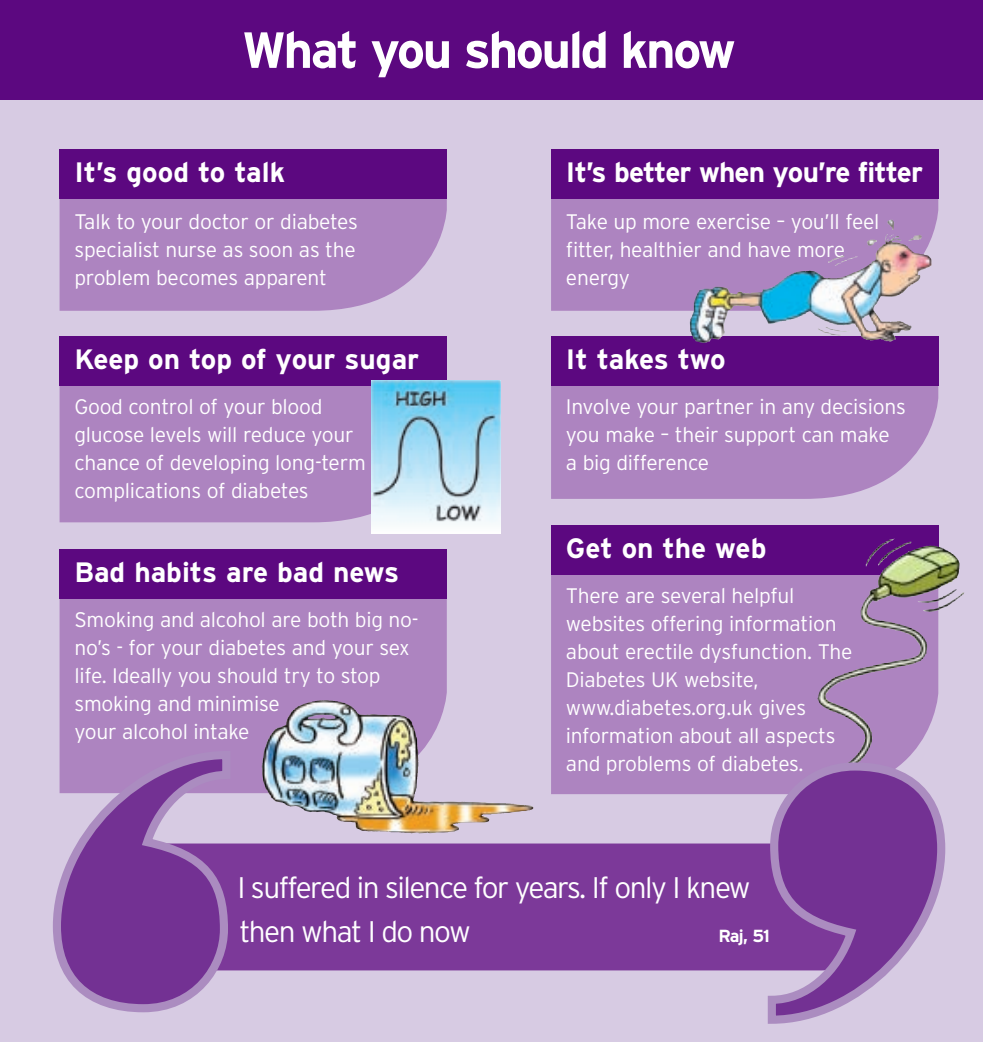
<style>
.page{position:relative;width:983px;height:1042px;background:#fff}
.page>*{position:absolute;margin:0;border:0;box-sizing:border-box;transform-origin:0 0}
.t1{font:700 50.75px "Interstate";letter-spacing:-.05em;color:#fff}
.t2{font:300 29.75px/43.8px "Interstate";letter-spacing:-.05em;color:#fff}
.t3{font:700 28px "Interstate";letter-spacing:-.01em;color:#fff}
.t4{font:700 28px "Interstate";letter-spacing:-.03em;color:#fff}
.t5{font:300 21px/28px "Interstate";letter-spacing:-.015em;color:#fff}
.t6{font:700 17.5px "Interstate";color:#fff}
</style>
<div class="page">
<div style="left:0;top:99px;width:982px;height:943px;background:#d7cbe3"></div>
<div style="left:0;top:0;width:982px;height:99px;background:#5c0880"></div>
<svg style="left:60px;top:198px;width:386px;height:113px;background:#ae87c1"></svg>
<div style="left:60px;top:149px;width:386px;height:49px;background:#5c0880"></div>
<svg style="left:551px;top:198px;width:387px;height:113px;background:#a78bc0"></svg>
<div style="left:551px;top:149px;width:387px;height:49px;background:#5c0880"></div>
<div style="left:60px;top:385px;width:311px;height:137px;background:#ad84c0"></div>
<div style="left:60px;top:336px;width:386px;height:49px;background:#5c0880"></div>
<svg style="left:551px;top:385px;width:387px;height:114px;background:#ae87c1"></svg>
<div style="left:551px;top:336px;width:387px;height:49px;background:#5c0880"></div>
<svg style="left:60px;top:598px;width:386px;height:195px;background:#ab89bf"></svg>
<div style="left:60px;top:549px;width:386px;height:49px;background:#5c0880"></div>
<div style="left:551px;top:574px;width:387px;height:220px;background:#ad84c0"></div>
<div style="left:131px;top:843px;width:720px;height:127px;background:#7c3999;border-radius:30px"></div>
<svg style="left:53px;top:751px;width:177px;height:261px"></svg>
<img style="left:371px;top:380px;width:129px;height:153px">
<img style="left:352px;top:707px;width:181px;height:102px">
<img style="left:873px;top:220px;width:58px;height:122px">
<div style="left:551px;top:525px;width:387px;height:49px;background:#5c0880"></div>
<img style="left:865px;top:539px;width:94px;height:57px">
<svg style="left:767px;top:762px;width:178px;height:262px"></svg>
<h1 class="t1" style="left:241px;top:21px;width:495px">What you should know</h1>
<h3 class="t3" style="left:74px;top:156px;width:212px">It’s good to talk</h3>
<p class="t5" style="left:74px;top:208px;width:285px;text-align:justify">Talk to your doctor or diabetes specialist nurse as soon as the problem becomes apparent</p>
<h3 class="t3" style="left:74px;top:343px;width:346px">Keep on top of your sugar</h3>
<p class="t5" style="left:74px;top:393px;width:293px">Good control of your blood glucose levels will reduce your chance of developing long-term complications of diabetes</p>
<h3 class="t3" style="left:74px;top:556px;width:326px">Bad habits are bad news</h3>
<p class="t5" style="left:74px;top:606px;width:345px">Smoking and alcohol are both big no&shy;no’s - for your diabetes and your sex life. Ideally you should try to stop smoking and minimise<br>your alcohol intake</p>
<h3 class="t4" style="left:566px;top:156px;width:358px">It’s better when you’re fitter</h3>
<p class="t5" style="left:566px;top:208px;width:315px">Take up more exercise – you’ll feel fitter, healthier and have more energy</p>
<h3 class="t3" style="left:566px;top:343px;width:161px">It takes two</h3>
<p class="t5" style="left:566px;top:393px;width:341px">Involve your partner in any decisions you make – their support can make a big difference</p>
<h3 class="t3" style="left:566px;top:532px;width:202px">Get on the web</h3>
<p class="t5" style="left:566px;top:582px;width:288px">There are several helpful websites offering information about erectile dysfunction. The<br>Diabetes UK website, www.diabetes.org.uk gives information about all aspects and problems of diabetes.</p>
<h2 class="t2" style="left:237px;top:866px;width:514px">I suffered in silence for years. If only I knew then what I do now</h2>
<p class="t6" style="left:718px;top:925px;width:53px">Raj, 51</p>
</div>
